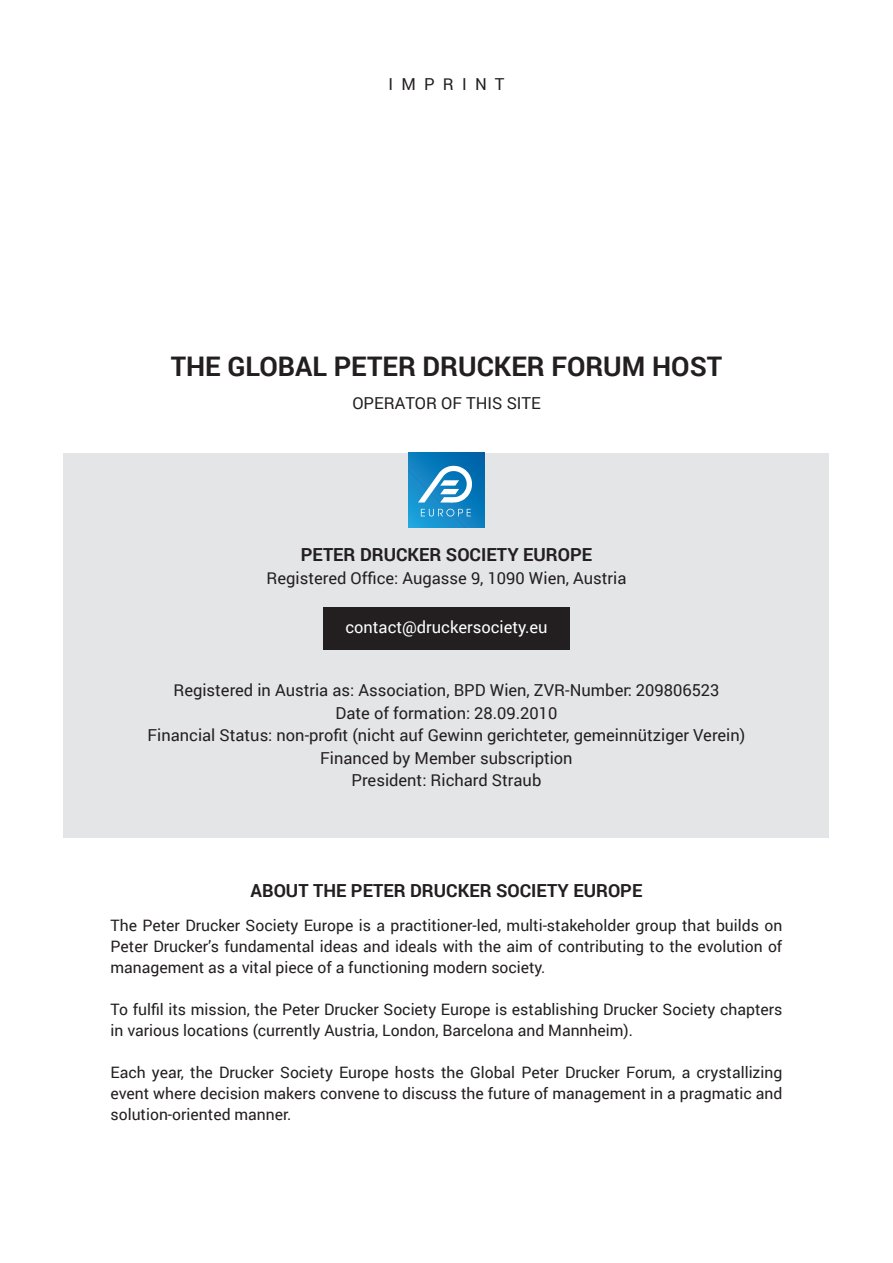
<style>
.page{position:relative;width:893px;height:1263px;background:#fff}
.page>*{position:absolute;margin:0;border:0;box-sizing:border-box;transform-origin:0 0}
.t1{font:700 27px "Roboto";color:#231f20}
.t2{font:700 18px "Roboto";color:#231f20}
.t3{font:16.5px/22.5px "Roboto";color:#231f20;text-align:center}
.t4{font:16.5px "Roboto";color:#fff}
.t5{font:15.75px/21px "Roboto";color:#231f20;text-align:justify}
</style>
<div class="page">
<div style="left:64px;top:453px;width:765px;height:385px;background:#e4e5e7"></div>
<div style="left:323px;top:608px;width:247px;height:42px;background:#231f20"></div>
<svg style="left:409px;top:453px;width:75px;height:75px;background:#0e81c1"></svg>
<svg style="left:421px;top:509px;width:50px;height:7px"></svg>
<svg style="left:418px;top:466px;width:54px;height:36px;background:#67aed6"></svg>
<p class="t3" style="left:388px;top:73px;width:17px">Impr</p>
<p class="t3" style="left:462px;top:73px;width:28px">i nt</p>
<h1 class="t1" style="left:171px;top:347px;width:553px">TH E GLOBAL PETER DRUCKER FORUM HOST</h1>
<p class="t3" style="left:352px;top:391px;width:23px">Operator</p>
<p class="t3" style="left:441px;top:391px;width:91px">of this site</p>
<p class="t2" style="left:301px;top:542px;width:293px">PETER DRUCKER SOCIETY EUROPE</p>
<p class="t3" style="left:267px;top:566px;width:361px">Registered Office: Augasse 9, 1090 Wien, Austria</p>
<p class="t4" style="left:345px;top:616px;width:204px">contact@druckersociety.eu</p>
<p class="t3" style="left:148px;top:678px;width:599px">Registered in Austria as: Association, BPD Wien, ZVR-Number: 209806523<br>Date of formation: 28.09.2010<br>Financial Status: non-profit (nicht auf Gewinn gerichteter, gemeinnütziger Verein)<br>Financed by Member subscription<br>President: Richard Straub</p>
<p class="t2" style="left:251px;top:878px;width:36px">ABOUT</p>
<p class="t2" style="left:313px;top:878px;width:331px">THE PETER DRUCKER SOCIETY EUROPE</p>
<p class="t5" style="left:111px;top:914px;width:673px">The Peter Drucker Society Europe is a practitioner-led, multi-stakeholder group that builds on Peter Drucker’s fundamental ideas and ideals with the aim of contributing to the evolution of management as a vital piece of a functioning modern society.</p>
<p class="t5" style="left:111px;top:998px;width:673px">To fulfil its mission, the Peter Drucker Society Europe is establishing Drucker Society chapters in various locations (currently Austria, London, Barcelona and Mannheim).</p>
<p class="t5" style="left:111px;top:1061px;width:673px">Each year, the Drucker Society Europe hosts the Global Peter Drucker Forum, a crystallizing event where decision makers convene to discuss the future of management in a pragmatic and solution-oriented manner.</p>
</div>
